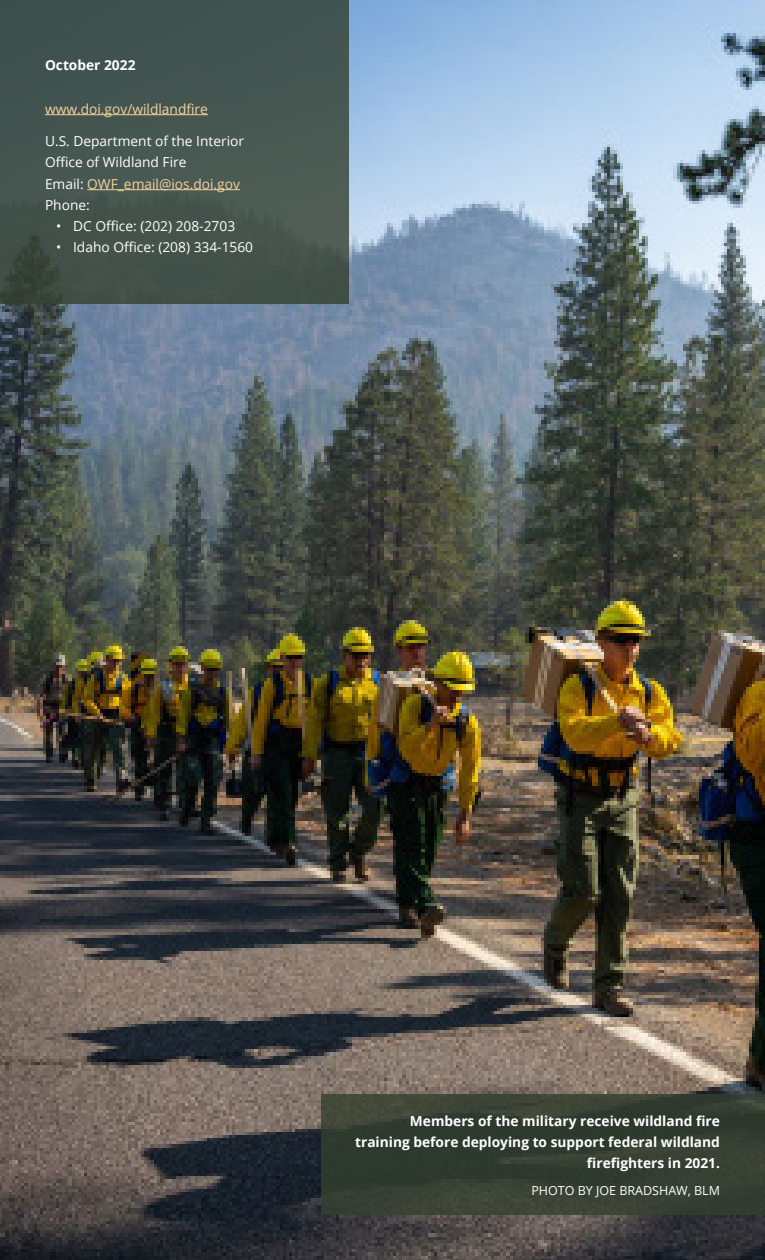
<style>
.page{position:relative;width:765px;height:1260px;background:#fff}
.page>*{position:absolute;margin:0;border:0;box-sizing:border-box;transform-origin:0 0}
.t1{font:13.75px/21.2px "Open Sans";color:#fff}
.t2{font:700 13.75px/21.2px "Open Sans";color:#fff;text-align:right}
.t3{font:13.75px "Open Sans";color:#f4d29c}
.t4{font:12.5px "Open Sans";color:#fff}
.s1{color:#f4d29c}
</style>
<div class="page">
<img style="left:0;top:0;width:765px;height:1260px">
<div style="left:322px;top:1094px;width:443px;height:121px;background:#34402f"></div>
<div style="left:0;top:0;width:349px;height:304px;background:#435450"></div>
<hr style="left:45px;top:114px;width:163px;height:1px;background:#f4d29c">
<hr style="left:87px;top:189px;width:153px;height:1px;background:#f4d29c">
<p class="t2" style="left:45px;top:54px;width:92px">October 2022</p>
<p class="t3" style="left:45px;top:99px;width:164px">www.doi.gov/wildlandfire</p>
<p class="t1" style="left:45px;top:130px;width:201px">U.S. Department of the Interior<br>Office of Wildland Fire<br>Email: <span class="s1">OWF_email@ios.doi.gov<br></span>Phone:</p>
<p class="t1" style="left:56px;top:215px;width:180px">• DC Office: (202) 208-2703</p>
<p class="t1" style="left:56px;top:236px;width:198px">• Idaho Office: (208) 334-1560</p>
<p class="t2" style="left:355px;top:1110px;width:366px">Members of the military receive wildland fire training before deploying to support federal wildland firefighters in 2021.</p>
<p class="t4" style="left:531px;top:1182px;width:190px">PHOTO BY JOE BRADSHAW, BLM</p>
</div>
